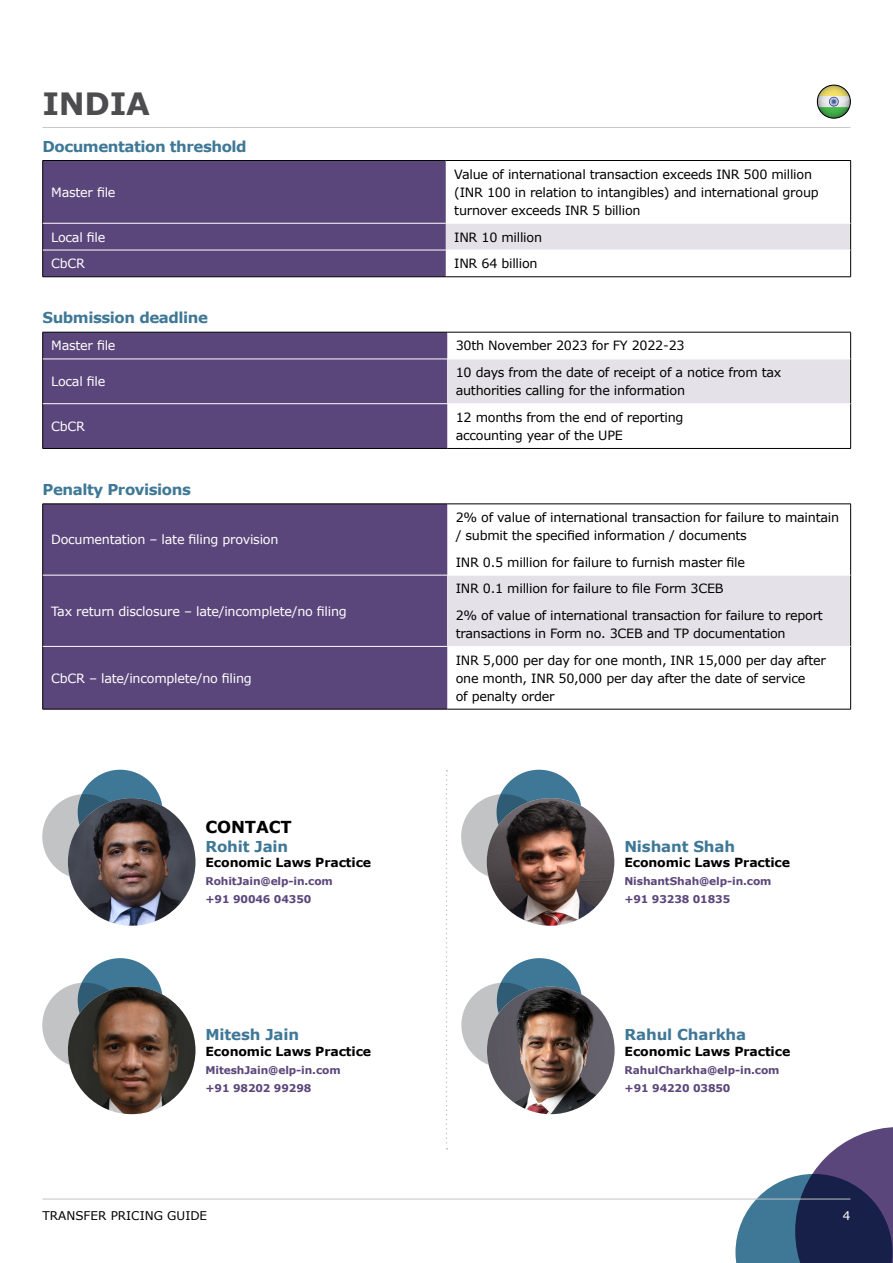
<style>
.page{position:relative;width:893px;height:1263px;background:#fff}
.page>*{position:absolute;margin:0;border:0;box-sizing:border-box;transform-origin:0 0}
.t1{font:700 30.75px "Verdana";color:#4d4d4f}
.Contact_Subheading{font:700 16.5px "Verdana";letter-spacing:-.01em;color:#000}
.Text_Heading_-_Before_tables{font:700 15px "Verdana";letter-spacing:-.03em;color:#3f7897}
.Contact_Name{font:700 15px "Verdana";letter-spacing:-.01em;color:#3f7897}
.Body_Text{font:12.75px/18px "Verdana";letter-spacing:-.02em;color:#000}
.Body_Text_-_White{font:12.75px "Verdana";letter-spacing:-.02em;color:#fff}
.Contact_Company{font:700 12.6px "Verdana";letter-spacing:-.01em;color:#000}
.t2{font:12px "Verdana";color:#000}
.t3{font:12px "Verdana";color:#fff}
.Contact_Details{font:700 10.65px "Verdana";letter-spacing:-.01em;color:#5b467b}
</style>
<div class="page">
<svg style="left:735px;top:1127px;width:158px;height:136px"></svg>
<hr style="left:43px;top:127px;width:807px;height:1px;background:#c1c3c5">
<hr style="left:43px;top:1199px;width:807px;height:1px;background:#c1c3c5">
<div style="left:43px;top:161px;width:403px;height:115px;background:#5b467b"></div>
<div style="left:446px;top:223px;width:405px;height:27px;background:#e4e1e8"></div>
<hr style="left:43px;top:160px;width:403px;height:1px;background:#000">
<hr style="left:42px;top:161px;width:1px;height:62px;background:#000">
<hr style="left:446px;top:160px;width:405px;height:1px;background:#000">
<hr style="left:850px;top:161px;width:1px;height:62px;background:#000">
<svg style="left:42px;top:223px;width:1px;height:54px"></svg>
<svg style="left:850px;top:223px;width:1px;height:53px"></svg>
<hr style="left:43px;top:276px;width:403px;height:1px;background:#000">
<hr style="left:446px;top:276px;width:405px;height:1px;background:#000">
<hr style="left:43px;top:223px;width:403px;height:1px;background:#fff">
<hr style="left:446px;top:223px;width:404px;height:1px;background:#fff">
<hr style="left:43px;top:250px;width:403px;height:1px;background:#fff">
<div style="left:43px;top:333px;width:404px;height:115px;background:#5b467b"></div>
<div style="left:447px;top:359px;width:404px;height:45px;background:#e4e1e8"></div>
<hr style="left:43px;top:332px;width:404px;height:1px;background:#000">
<svg style="left:42px;top:332px;width:1px;height:27px"></svg>
<hr style="left:447px;top:332px;width:404px;height:1px;background:#000">
<svg style="left:850px;top:332px;width:1px;height:27px"></svg>
<hr style="left:42px;top:359px;width:1px;height:45px;background:#000">
<hr style="left:850px;top:359px;width:1px;height:45px;background:#000">
<hr style="left:42px;top:404px;width:1px;height:44px;background:#000">
<hr style="left:850px;top:404px;width:1px;height:44px;background:#000">
<hr style="left:43px;top:448px;width:404px;height:1px;background:#000">
<hr style="left:447px;top:448px;width:404px;height:1px;background:#000">
<hr style="left:43px;top:359px;width:404px;height:1px;background:#fff">
<hr style="left:447px;top:359px;width:403px;height:1px;background:#fff">
<hr style="left:43px;top:403px;width:404px;height:1px;background:#fff">
<hr style="left:447px;top:403px;width:403px;height:1px;background:#fff">
<div style="left:43px;top:505px;width:404px;height:204px;background:#5b467b"></div>
<div style="left:447px;top:575px;width:404px;height:71px;background:#e4e1e8"></div>
<hr style="left:43px;top:504px;width:404px;height:1px;background:#000">
<hr style="left:42px;top:504px;width:1px;height:71px;background:#000">
<hr style="left:447px;top:504px;width:404px;height:1px;background:#000">
<hr style="left:850px;top:504px;width:1px;height:71px;background:#000">
<hr style="left:42px;top:575px;width:1px;height:71px;background:#000">
<hr style="left:850px;top:575px;width:1px;height:71px;background:#000">
<hr style="left:42px;top:646px;width:1px;height:63px;background:#000">
<hr style="left:850px;top:646px;width:1px;height:63px;background:#000">
<hr style="left:43px;top:709px;width:404px;height:1px;background:#000">
<hr style="left:447px;top:709px;width:404px;height:1px;background:#000">
<hr style="left:43px;top:575px;width:404px;height:1px;background:#fff">
<hr style="left:447px;top:575px;width:403px;height:1px;background:#fff">
<hr style="left:43px;top:646px;width:404px;height:1px;background:#fff">
<div style="left:42px;top:794px;width:85px;height:85px;background:#c1c3c5;border-radius:50%"></div>
<svg style="left:78px;top:770px;width:85px;height:85px;background:#3c728f"></svg>
<img style="left:68px;top:798px;width:127px;height:128px;border-radius:64px">
<div style="left:461px;top:794px;width:85px;height:85px;background:#c1c3c5;border-radius:50%"></div>
<svg style="left:497px;top:770px;width:85px;height:85px;background:#3d7290"></svg>
<img style="left:487px;top:798px;width:127px;height:128px;border-radius:64px">
<div style="left:42px;top:982px;width:85px;height:86px;background:#c1c3c5;border-radius:50%"></div>
<svg style="left:78px;top:958px;width:85px;height:85px;background:#3d7390"></svg>
<img style="left:68px;top:986px;width:127px;height:128px;border-radius:64px">
<div style="left:461px;top:982px;width:85px;height:86px;background:#c1c3c5;border-radius:50%"></div>
<svg style="left:497px;top:958px;width:85px;height:85px;background:#3d7390"></svg>
<img style="left:487px;top:986px;width:128px;height:128px;border-radius:64px">
<svg style="left:446px;top:770px;width:1px;height:379px"></svg>
<svg style="left:816px;top:85px;width:35px;height:33px"></svg>
<div style="left:817px;top:85px;width:33px;height:33px;border:1px solid #000;border-radius:50%"></div>
<h1 class="t1" style="left:43px;top:84px;width:64px">India</h1>
<p class="Text_Heading_-_Before_tables" style="left:43px;top:137px;width:206px">Documentation threshold</p>
<p class="Body_Text_-_White" style="left:51px;top:183px;width:66px">Master file</p>
<p class="Body_Text" style="left:454px;top:165px;width:366px">Value of international transaction exceeds INR 500 million (INR 100 in relation to intangibles) and international group turnover exceeds INR 5 billion</p>
<p class="Body_Text_-_White" style="left:51px;top:228px;width:56px">Local file</p>
<p class="Body_Text" style="left:454px;top:228px;width:89px">INR 10 million</p>
<p class="Body_Text_-_White" style="left:51px;top:255px;width:35px">CbCR</p>
<p class="Body_Text" style="left:454px;top:254px;width:85px">INR 64 billion</p>
<p class="Text_Heading_-_Before_tables" style="left:43px;top:308px;width:167px">Submission deadline</p>
<p class="Body_Text_-_White" style="left:51px;top:337px;width:66px">Master file</p>
<p class="Body_Text" style="left:456px;top:337px;width:230px">30th November 2023 for FY 2022-23</p>
<p class="Body_Text_-_White" style="left:51px;top:373px;width:56px">Local file</p>
<p class="Body_Text" style="left:456px;top:363px;width:327px">10 days from the date of receipt of a notice from tax authorities calling for the information</p>
<p class="Body_Text_-_White" style="left:51px;top:418px;width:35px">CbCR</p>
<p class="Body_Text" style="left:456px;top:408px;width:229px">12 months from the end of reporting accounting year of the UPE</p>
<p class="Text_Heading_-_Before_tables" style="left:43px;top:480px;width:150px">Penalty Provisions</p>
<p class="Body_Text_-_White" style="left:51px;top:531px;width:229px">Documentation – late filing provision</p>
<p class="Body_Text_-_White" style="left:51px;top:602px;width:297px">Tax return disclosure – late/incomplete/no filing</p>
<p class="Body_Text_-_White" style="left:51px;top:669px;width:202px">CbCR – late/incomplete/no filing</p>
<p class="Contact_Subheading" style="left:206px;top:816px;width:88px">CON TACT</p>
<p class="Contact_Name" style="left:206px;top:837px;width:84px">Rohit Jain</p>
<p class="Contact_Company" style="left:206px;top:854px;width:167px">Economic Laws Practice</p>
<p class="Contact_Details" style="left:206px;top:874px;width:129px">RohitJain@elp-in.com</p>
<p class="Contact_Details" style="left:206px;top:892px;width:107px">+91 90046 04350</p>
<p class="Contact_Name" style="left:206px;top:1025px;width:95px">Mitesh Jain</p>
<p class="Contact_Company" style="left:206px;top:1043px;width:167px">Economic Laws Practice</p>
<p class="Contact_Details" style="left:206px;top:1063px;width:137px">MiteshJain@elp-in.com</p>
<p class="Contact_Details" style="left:206px;top:1081px;width:107px">+91 98202 99298</p>
<p class="Body_Text" style="left:456px;top:508px;width:385px">2% of value of international transaction for failure to maintain / submit the specified information / documents</p>
<p class="Body_Text" style="left:456px;top:553px;width:291px">INR 0.5 million for failure to furnish master file</p>
<p class="Body_Text" style="left:456px;top:580px;width:269px">INR 0.1 million for failure to file Form 3CEB</p>
<p class="Body_Text" style="left:456px;top:606px;width:369px">2% of value of international transaction for failure to report transactions in Form no. 3CEB and TP documentation</p>
<p class="Body_Text" style="left:456px;top:651px;width:372px">INR 5,000 per day for one month, INR 15,000 per day after one month, INR 50,000 per day after the date of service<br>of penalty order</p>
<p class="Contact_Name" style="left:624px;top:837px;width:112px">N ishant Shah</p>
<p class="Contact_Company" style="left:624px;top:854px;width:167px">Economic Laws Practice</p>
<p class="Contact_Details" style="left:624px;top:874px;width:149px">N ishantShah@elp-in.com</p>
<p class="Contact_Details" style="left:624px;top:892px;width:107px">+91 93238 01835</p>
<p class="Contact_Name" style="left:625px;top:1025px;width:123px">Rahul Charkha</p>
<p class="Contact_Company" style="left:625px;top:1043px;width:167px">Economic Laws Practice</p>
<p class="Contact_Details" style="left:625px;top:1063px;width:156px">RahulCharkha@elp-in.com</p>
<p class="Contact_Details" style="left:625px;top:1081px;width:107px">+91 94220 03850</p>
<p class="t2" style="left:43px;top:1208px;width:166px">TRANSFER PRICING GUIDE</p>
<p class="t3" style="left:843px;top:1208px;width:9px">4</p>
</div>
